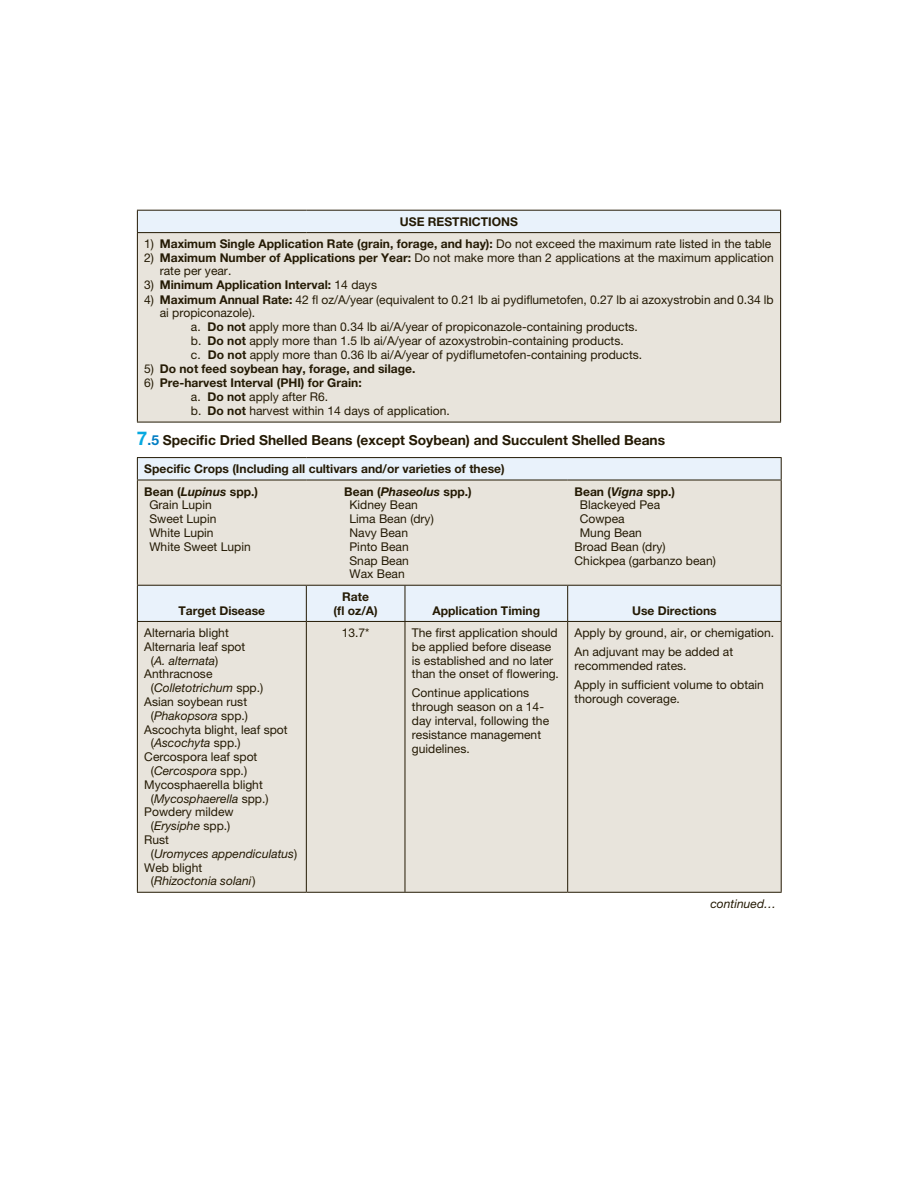
<style>
.page{position:relative;width:918px;height:1188px;background:#fff}
.page>*{position:absolute;margin:0;border:0;box-sizing:border-box;transform-origin:0 0}
.t1{font:700 13.8px "Helvetica Neue LT Pro";color:#241a04}
.t2{font:12.15px/13.8px "Helvetica Neue LT Pro";color:#241a04}
.t3{font:700 12.15px/22.4px "Helvetica Neue LT Pro";color:#241a04}
.t4{font:italic 12.15px "Helvetica Neue LT Pro";color:#241a04}
.s1{font-weight:400}
.s2{font-weight:700}
.s3{font-size:18.9px;color:#06a9e0}
.s4{color:#007dc3}
.s5{font-style:italic}
.s6{font-weight:700;font-style:italic}
.s7{font-style:normal}
</style>
<div class="page">
<div style="left:137px;top:210px;width:644px;height:23px;background:#e9f2fb"></div>
<div style="left:137px;top:233px;width:644px;height:189px;background:#e8e4dc"></div>
<hr style="left:137px;top:210px;width:169px;height:1px;background:#241a04">
<svg style="left:137px;top:211px;width:1px;height:21px"></svg>
<hr style="left:306px;top:210px;width:475px;height:1px;background:#241a04">
<svg style="left:780px;top:211px;width:1px;height:21px"></svg>
<hr style="left:137px;top:232px;width:169px;height:1px;background:#241a04">
<hr style="left:137px;top:233px;width:1px;height:189px;background:#241a04">
<hr style="left:306px;top:232px;width:475px;height:1px;background:#241a04">
<hr style="left:780px;top:233px;width:1px;height:189px;background:#241a04">
<hr style="left:137px;top:422px;width:644px;height:1px;background:#241a04">
<svg style="left:138px;top:458px;width:643px;height:22px;background:#e3ecf4"></svg>
<svg style="left:138px;top:481px;width:643px;height:411px;background:#e7e4de"></svg>
<hr style="left:137px;top:457px;width:169px;height:1px;background:#241a04">
<svg style="left:137px;top:458px;width:1px;height:22px"></svg>
<hr style="left:306px;top:457px;width:476px;height:1px;background:#241a04">
<svg style="left:781px;top:458px;width:1px;height:22px"></svg>
<hr style="left:137px;top:480px;width:169px;height:1px;background:#241a04">
<hr style="left:137px;top:480px;width:1px;height:105px;background:#241a04">
<hr style="left:137px;top:585px;width:169px;height:1px;background:#241a04">
<hr style="left:137px;top:586px;width:1px;height:35px;background:#241a04">
<hr style="left:306px;top:586px;width:1px;height:35px;background:#241a04">
<hr style="left:405px;top:586px;width:1px;height:35px;background:#241a04">
<hr style="left:567px;top:586px;width:1px;height:35px;background:#241a04">
<hr style="left:781px;top:586px;width:1px;height:35px;background:#241a04">
<hr style="left:137px;top:621px;width:169px;height:1px;background:#241a04">
<hr style="left:137px;top:622px;width:1px;height:270px;background:#241a04">
<hr style="left:306px;top:621px;width:99px;height:1px;background:#241a04">
<hr style="left:306px;top:622px;width:1px;height:270px;background:#241a04">
<hr style="left:405px;top:621px;width:163px;height:1px;background:#241a04">
<hr style="left:405px;top:622px;width:1px;height:270px;background:#241a04">
<hr style="left:568px;top:621px;width:214px;height:1px;background:#241a04">
<hr style="left:567px;top:622px;width:1px;height:270px;background:#241a04">
<hr style="left:781px;top:622px;width:1px;height:270px;background:#241a04">
<hr style="left:137px;top:892px;width:169px;height:1px;background:#241a04">
<hr style="left:306px;top:480px;width:262px;height:1px;background:#241a04">
<hr style="left:306px;top:585px;width:262px;height:1px;background:#241a04">
<hr style="left:306px;top:892px;width:262px;height:1px;background:#241a04">
<hr style="left:568px;top:480px;width:214px;height:1px;background:#241a04">
<hr style="left:781px;top:480px;width:1px;height:105px;background:#241a04">
<hr style="left:568px;top:585px;width:214px;height:1px;background:#241a04">
<hr style="left:568px;top:892px;width:214px;height:1px;background:#241a04">
<p class="t3" style="left:400px;top:211px;width:120px">USE RESTRICTIONS</p>
<p class="t3" style="left:144px;top:234px;width:629px"><span class="s1">1)</span> Maximum Single Application Rate (grain, forage, and hay): <span class="s1">Do not exceed the maximum rate listed in the table</span></p>
<p class="t2" style="left:160px;top:253px;width:615px;line-height:13.2px;text-indent:-16px">2) <span class="s2">Maximum Number of Applications per Year:</span> Do not make more than 2 applications at the maximum application rate per year.</p>
<p class="t3" style="left:144px;top:275px;width:234px"><span class="s1">3)</span> Minimum Application Interval: <span class="s1">14 days</span></p>
<p class="t2" style="left:144px;top:294px;width:631px">4) <span class="s2">Maximum Annual Rate:</span> 42 fl oz/A/year (equivalent to 0.21 lb ai pydiflumetofen, 0.27 lb ai azoxystrobin and 0.34 lb</p>
<p class="t2" style="left:160px;top:307px;width:97px">ai propiconazole).</p>
<p class="t2" style="left:191px;top:321px;width:449px">a. <span class="s2">Do not</span> apply more than 0.34 lb ai/A/year of propiconazole-containing products.</p>
<p class="t2" style="left:191px;top:335px;width:434px">b. <span class="s2">Do not</span> apply more than 1.5 lb ai/A/year of azoxystrobin-containing products.</p>
<p class="t2" style="left:191px;top:349px;width:453px">c. <span class="s2">Do not</span> apply more than 0.36 lb ai/A/year of pydiflumetofen-containing products.</p>
<p class="t3" style="left:144px;top:359px;width:273px"><span class="s1">5)</span> Do not feed soybean hay, forage, and silage.</p>
<p class="t2" style="left:191px;top:377px;width:260px;text-indent:-47px">6) <span class="s2">Pre-harvest Interval (PHI) for Grain:<br></span>a. <span class="s2">Do not</span> apply after R6.<br>b. <span class="s2">Do not</span> harvest within 14 days of application.</p>
<p class="t1" style="left:137px;top:435px;width:530px"><span class="s3">7</span><span class="s4">.5</span> Specific Dried Shelled Beans (except Soybean) and Succulent Shelled Beans</p>
<p class="t3" style="left:144px;top:459px;width:362px">Specific Crops (Including all cultivars and/or varieties of these)<br>Bean (<span class="s5">Lupinus</span> spp.)</p>
<p class="t2" style="left:149px;top:499px;width:103px">Grain Lupin<br>Sweet Lupin<br>White Lupin<br>White Sweet Lupin</p>
<p class="t2" style="left:350px;top:486px;width:124px;text-indent:-5px"><span class="s2">Bean (</span><span class="s6">Phaseolus</span> <span class="s2">spp.)<br></span>Kidney Bean<br>Lima Bean (dry)<br>Navy Bean<br>Pinto Bean<br>Snap Bean<br>Wax Bean</p>
<p class="t3" style="left:575px;top:481px;width:102px">Bean (<span class="s5">Vigna</span> spp.)</p>
<p class="t2" style="left:580px;top:499px;width:82px">Blackeyed Pea</p>
<p class="t2" style="left:580px;top:513px;width:46px">Cowpea</p>
<p class="t2" style="left:580px;top:527px;width:64px">Mung Bean</p>
<p class="t2" style="left:575px;top:541px;width:93px">Broad Bean (dry)</p>
<p class="t2" style="left:575px;top:555px;width:143px">Chickpea (garbanzo bean)</p>
<p class="t3" style="left:178px;top:600px;width:88px">Target Disease</p>
<p class="t2" style="left:144px;top:627px;width:86px">Alternaria blight</p>
<p class="t2" style="left:144px;top:641px;width:103px">Alternaria leaf spot</p>
<p class="t4" style="left:151px;top:656px;width:69px"><span class="s7">(</span>A. alternata<span class="s7">)</span></p>
<p class="t2" style="left:144px;top:668px;width:70px">Anthracnose</p>
<p class="t4" style="left:151px;top:683px;width:114px"><span class="s7">(</span>Colletotrichum <span class="s7">spp.)</span></p>
<p class="t2" style="left:144px;top:696px;width:104px">Asian soybean rust</p>
<p class="t4" style="left:151px;top:711px;width:99px"><span class="s7">(</span>Phakopsora <span class="s7">spp.)</span></p>
<p class="t2" style="left:144px;top:724px;width:145px">Ascochyta blight, leaf spot</p>
<p class="t4" style="left:151px;top:739px;width:91px"><span class="s7">(</span>Ascochyta <span class="s7">spp.)</span></p>
<p class="t2" style="left:144px;top:751px;width:115px">Cercospora leaf spot</p>
<p class="t4" style="left:151px;top:766px;width:98px"><span class="s7">(</span>Cercospora <span class="s7">spp.)</span></p>
<p class="t2" style="left:144px;top:779px;width:120px">Mycosphaerella blight</p>
<p class="t4" style="left:151px;top:794px;width:119px"><span class="s7">(</span>Mycosphaerella <span class="s7">spp.)</span></p>
<p class="t2" style="left:144px;top:806px;width:91px">Powdery mildew</p>
<p class="t4" style="left:151px;top:821px;width:81px"><span class="s7">(</span>Erysiphe <span class="s7">spp.)</span></p>
<p class="t2" style="left:144px;top:834px;width:26px">Rust</p>
<p class="t4" style="left:151px;top:849px;width:148px"><span class="s7">(</span>Uromyces appendiculatus<span class="s7">)</span></p>
<p class="t2" style="left:144px;top:862px;width:60px">Web blight</p>
<p class="t4" style="left:151px;top:877px;width:106px"><span class="s7">(</span>Rhizoctonia solani<span class="s7">)</span></p>
<p class="t3" style="left:334px;top:591px;width:46px;line-height:13.8px;text-align:center">Rate<br>(fl oz/A)</p>
<p class="t3" style="left:433px;top:600px;width:109px">Application Timing</p>
<p class="t3" style="left:632px;top:600px;width:86px">Use Directions</p>
<p class="t2" style="left:342px;top:627px;width:29px">13.7*</p>
<p class="t2" style="left:412px;top:627px;width:149px">The first application should be applied before disease is established and no later than the onset of flowering.</p>
<p class="t2" style="left:412px;top:687px;width:139px">Continue applications through season on a 14- day interval, following the resistance management guidelines.</p>
<p class="t2" style="left:575px;top:624px;width:201px;line-height:19px">Apply by ground, air, or chemigation.<br>An adjuvant may be added at</p>
<p class="t2" style="left:575px;top:657px;width:191px;line-height:19px">recommended rates.<br>Apply in sufficient volume to obtain</p>
<p class="t2" style="left:575px;top:693px;width:107px">thorough coverage.</p>
<p class="t4" style="left:711px;top:899px;width:67px">continued…</p>
</div>
